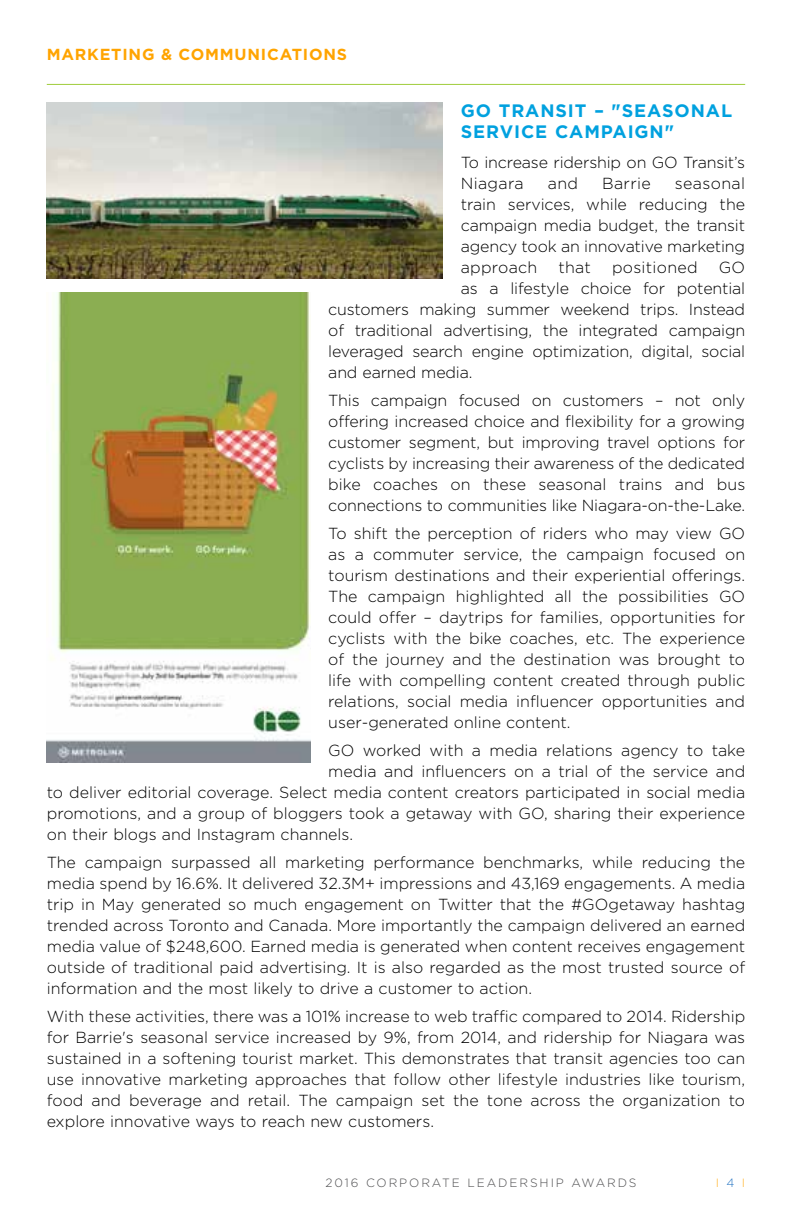
<style>
.page{position:relative;width:792px;height:1224px;background:#fff}
.page>*{position:absolute;margin:0;border:0;box-sizing:border-box;transform-origin:0 0}
.t1{font:700 18px/21px "Gotham";letter-spacing:.05em;color:#00a1df}
.t2{font:300 16px/21px "Gotham";letter-spacing:-.005em;color:#000;text-align:justify}
.t3{font:700 16px "Gotham";letter-spacing:.05em;color:#ffa400}
.t4{font:300 16px "Gotham";letter-spacing:.015em;color:#000}
.t5{font:300 12px "Gotham";letter-spacing:.16em;color:#4d4d4f}
.t6{font:300 12px "Gotham";color:#ffb226}
.s1{color:#2675c3}
</style>
<div class="page">
<hr style="left:47px;top:84px;width:698px;height:1px;background:#9fcc3b">
<img style="left:47px;top:103px;width:396px;height:175px">
<img style="left:47px;top:293px;width:263px;height:470px">
<p class="t3" style="left:47px;top:43px;width:302px">MARKETING &amp; COMMUNICATIONS</p>
<p class="t1" style="left:461px;top:100px;width:273px">GO TRANSIT – "SEASONAL<br>SERVICE CAMPAIGN"</p>
<p class="t2" style="left:461px;top:151px;width:286px">To increase ridership on GO Transit’s<br>Niagara</p>
<p class="t2" style="left:461px;top:172px;width:286px;text-indent:214px">seasonal train services, while reducing the campaign media budget, the transit agency took an innovative marketing approach</p>
<p class="t2" style="left:548px;top:172px;width:32px">and</p>
<p class="t2" style="left:602px;top:172px;width:50px">Barrie</p>
<p class="t2" style="left:558px;top:256px;width:34px">that</p>
<p class="t4" style="left:612px;top:257px;width:87px">positioned</p>
<p class="t2" style="left:719px;top:256px;width:28px">GO</p>
<p class="t2" style="left:461px;top:277px;width:286px">as a lifestyle choice for potential</p>
<p class="t2" style="left:328px;top:298px;width:418px">customers making summer weekend trips. Instead</p>
<p class="t2" style="left:328px;top:319px;width:418px">of traditional advertising, the integrated campaign</p>
<p class="t2" style="left:328px;top:340px;width:418px">leveraged search engine optimization, digital, social</p>
<p class="t2" style="left:328px;top:361px;width:146px">and earned media.</p>
<p class="t2" style="left:328px;top:389px;width:419px">This campaign focused on customers – not only offering increased choice and flexibility for a growing customer segment, but improving travel options for cyclists by increasing their awareness of the dedicated bike coaches on these seasonal trains and bus connections to communities like Niagara-on-the-Lake.</p>
<p class="t2" style="left:328px;top:522px;width:418px">To shift the perception of riders who may view GO as a commuter service, the campaign focused on tourism destinations and their experiential offerings.<br>The campaign highlighted all the possibilities GO could offer – daytrips for families, opportunities for cyclists with the bike coaches, etc. The experience of the journey and the destination was brought to life with compelling content created through public relations, social media influencer opportunities and user-generated online content.</p>
<p class="t2" style="left:328px;top:739px;width:418px">GO worked with a media relations agency to take</p>
<p class="t2" style="left:328px;top:760px;width:418px">media and influencers on a trial of the service and</p>
<p class="t2" style="left:47px;top:781px;width:700px">to deliver editorial coverage. Select media content creators participated in social media</p>
<p class="t2" style="left:47px;top:802px;width:700px">promotions, and a group of bloggers took a getaway with GO, sharing their experience</p>
<p class="t2" style="left:47px;top:823px;width:308px">on their blogs and Instagram channels.</p>
<p class="t2" style="left:47px;top:852px;width:700px">The campaign surpassed all marketing performance benchmarks, while reducing the media spend by 16.6%. It delivered 32.3M+ impressions and 43,169 engagements. A media trip in May generated so much engagement on Twitter that the #GOgetaway hashtag trended across Toronto and Canada. More importantly the campaign delivered an earned media value of $248,600. Earned media is generated when content receives engagement outside of traditional paid advertising. It is also regarded as the most trusted source of information and the most likely to drive a customer to action.</p>
<p class="t2" style="left:47px;top:1006px;width:700px">With these activities, there was a 101% increase to web traffic compared to 2014. Ridership for Barrie's seasonal service increased by 9%, from 2014, and ridership for Niagara was sustained in a softening tourist market. This demonstrates that transit agencies too can use innovative marketing approaches that follow other lifestyle industries like tourism, food and beverage and retail. The campaign set the tone across the organization to explore innovative ways to reach new customers.</p>
<p class="t5" style="left:326px;top:1175px;width:312px">2016 CORPORATE LEADERSHIP AWARDS</p>
<p class="t6" style="left:716px;top:1175px;width:31px">I <span class="s1">4</span> I</p>
</div>
